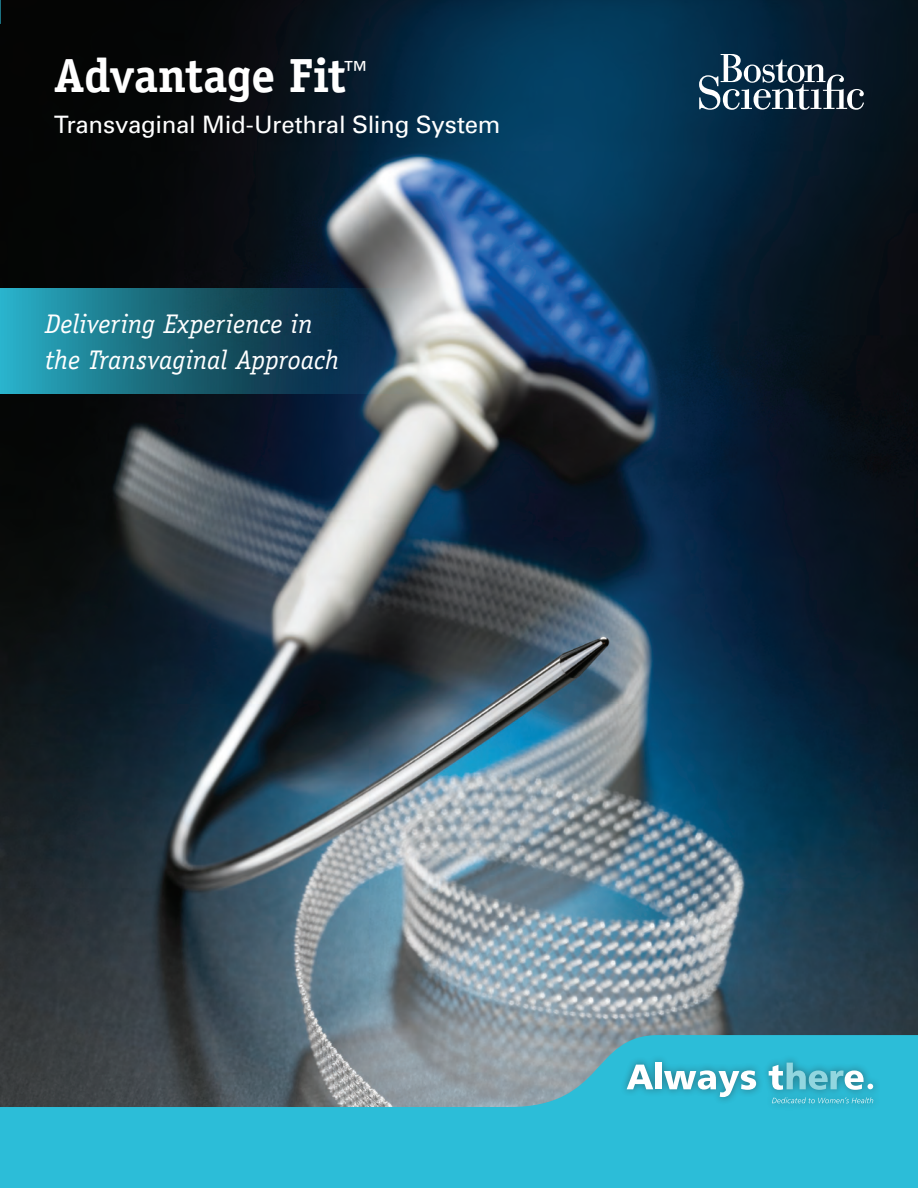
<style>
.page{position:relative;width:918px;height:1188px;background:#fff}
.page>*{position:absolute;margin:0;border:0;box-sizing:border-box;transform-origin:0 0}
.t1{font:700 48px "Officina Serif";letter-spacing:-.005em;color:#fff}
.t2{font:italic 27px/36px "Officina Serif";color:#fff}
.t3{font:24px "Univers";letter-spacing:-.01em;color:#fff}
</style>
<div class="page">
<img style="left:0;top:0;width:918px;height:1035px">
<svg style="left:0;top:0;width:12px;height:76px"></svg>
<svg style="left:0;top:289px;width:439px;height:105px;background:#2c6d7f"></svg>
<svg style="left:0;top:1035px;width:918px;height:153px;background:#40a3b6"></svg>
<div style="left:619px;top:1055px;width:262px;height:56px;background:#231f20;opacity:.48"></div>
<svg style="left:627px;top:1065px;width:26px;height:24px"></svg>
<svg style="left:664px;top:1070px;width:92px;height:27px"></svg>
<div style="left:655px;top:1063px;width:7px;height:26px;background:#fff"></div>
<svg style="left:772px;top:1097px;width:101px;height:6px"></svg>
<svg style="left:769px;top:1063px;width:104px;height:27px;background:#66c1d1"></svg>
<svg style="left:699px;top:54px;width:165px;height:56px"></svg>
<h1 class="t1" style="left:54px;top:46px;width:314px">Advantage Fit<sup>™</sup></h1>
<p class="t3" style="left:54px;top:111px;width:448px">Transvaginal Mid-Urethral Sling System</p>
<p class="t2" style="left:45px;top:307px;width:296px">Delivering Experience in the Transvaginal Approach</p>
</div>
